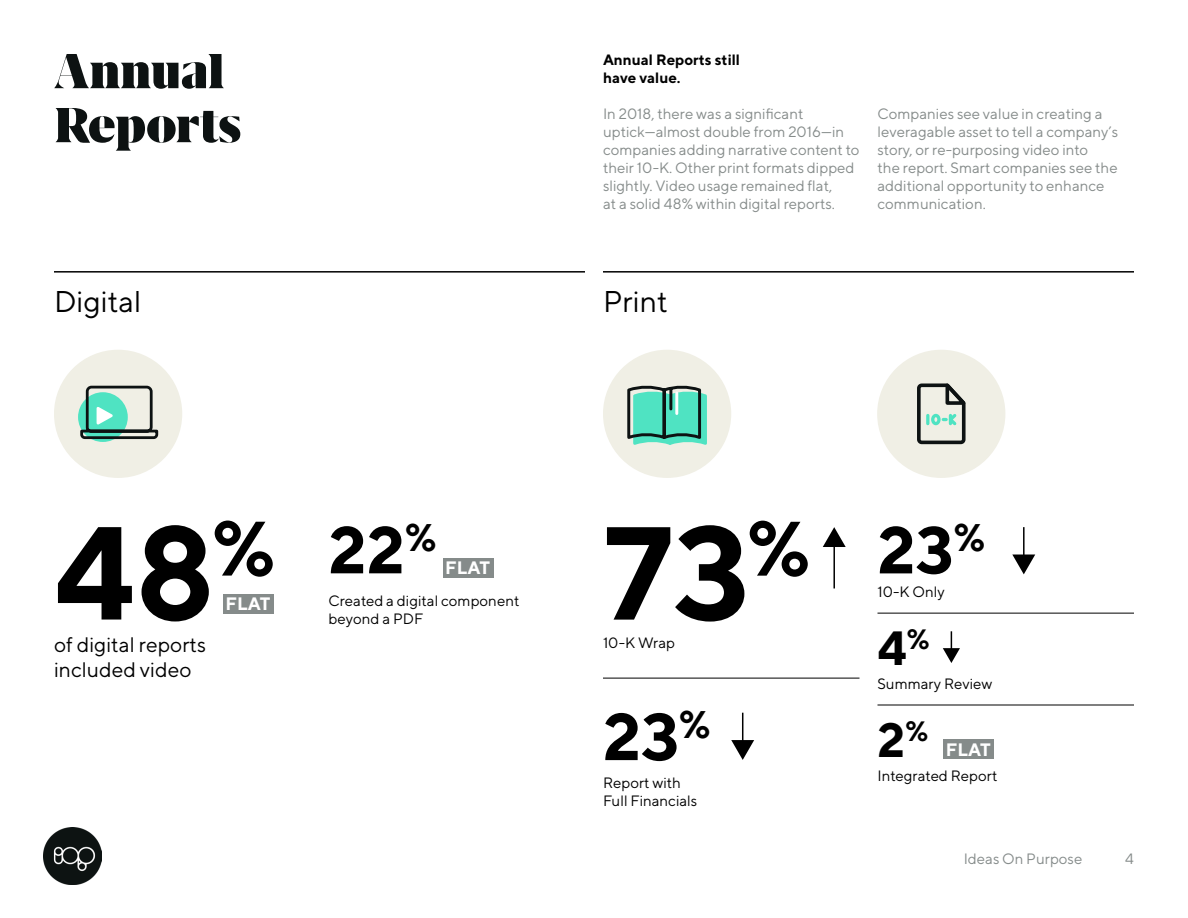
<style>
.page{position:relative;width:1188px;height:918px;background:#fff}
.page>*{position:absolute;margin:0;border:0;box-sizing:border-box;transform-origin:0 0}
.t1{font:700 132px "TT Norms";color:#000}
.t2{font:700 66px "TT Norms";color:#000}
.t3{font:900 57px/54px "Grifo L";color:#0d1212}
.t4{font:700 48px "TT Norms";color:#000}
.t5{font:30px "TT Norms";color:#000}
.t6{font:21px/25.2px "TT Norms";color:#000}
.t7{font:700 18px "TT Norms";color:#fff}
.Paragraph_Style_1{font:15px/18px "TT Norms";color:#858b8a}
.t8{font:15px/18px "TT Norms";color:#000}
.t9{font:700 15px "TT Norms";color:#000}
</style>
<div class="page">
<img style="left:44px;top:827px;width:57px;height:58px">
<hr style="left:54px;top:271px;width:531px;height:2px;background:#000">
<hr style="left:603px;top:271px;width:531px;height:2px;background:#000">
<hr style="left:603px;top:678px;width:257px;height:1px;background:#000">
<hr style="left:878px;top:613px;width:256px;height:1px;background:#000">
<hr style="left:878px;top:705px;width:256px;height:1px;background:#000">
<div style="left:944px;top:740px;width:50px;height:19px;background:#858b8a"></div>
<div style="left:224px;top:594px;width:50px;height:20px;background:#858b8a"></div>
<div style="left:443px;top:558px;width:51px;height:20px;background:#858b8a"></div>
<svg style="left:823px;top:527px;width:23px;height:20px"></svg>
<hr style="left:833px;top:534px;width:2px;height:54px;background:#000">
<svg style="left:731px;top:740px;width:23px;height:20px"></svg>
<hr style="left:742px;top:713px;width:1px;height:40px;background:#000">
<svg style="left:1012px;top:555px;width:23px;height:19px"></svg>
<hr style="left:1023px;top:527px;width:2px;height:40px;background:#000">
<svg style="left:943px;top:631px;width:17px;height:32px"></svg>
<div style="left:54px;top:350px;width:128px;height:128px;background:#f0efe5;border-radius:50%"></div>
<svg style="left:79px;top:385px;width:80px;height:55px"></svg>
<div style="left:603px;top:350px;width:128px;height:128px;background:#f0efe5;border-radius:50%"></div>
<svg style="left:627px;top:385px;width:80px;height:60px;background:#5bbca5"></svg>
<div style="left:877px;top:350px;width:128px;height:128px;background:#f0efe5;border-radius:50%"></div>
<svg style="left:917px;top:383px;width:49px;height:62px"></svg>
<p class="t3" style="left:54px;top:44px;width:188px">Annual<br>Reports</p>
<p class="t9" style="left:603px;top:50px;width:139px">Annual Reports still</p>
<p class="t9" style="left:603px;top:68px;width:79px">have value.</p>
<p class="Paragraph_Style_1" style="left:603px;top:104px;width:258px">In 2018, there was a significant uptick—almost double from 2016—in companies adding narrative content to their 10-K. Other print formats dipped slightly. Video usage remained flat,<br>at a solid 48% within digital reports.</p>
<p class="Paragraph_Style_1" style="left:878px;top:104px;width:242px">Companies see value in creating a leveragable asset to tell a company’s story, or re-purposing video into</p>
<p class="Paragraph_Style_1" style="left:878px;top:158px;width:242px">the report. Smart companies see the additional opportunity to enhance communication.</p>
<p class="t5" style="left:54px;top:283px;width:89px">Digital</p>
<p class="t5" style="left:603px;top:283px;width:66px">Print</p>
<p class="t1" style="left:54px;top:490px;width:223px">48<sup>%</sup></p>
<p class="t2" style="left:328px;top:509px;width:109px">22<sup>%</sup></p>
<p class="t6" style="left:54px;top:631px;width:154px">of digital reports included video</p>
<p class="t7" style="left:445px;top:556px;width:46px">FLAT</p>
<p class="t8" style="left:328px;top:591px;width:192px">Created a digital component beyond a PDF</p>
<p class="t7" style="left:226px;top:592px;width:46px">FLAT</p>
<p class="t1" style="left:603px;top:490px;width:209px">73<sup>%</sup></p>
<p class="t8" style="left:603px;top:634px;width:74px">10-K Wrap</p>
<p class="t2" style="left:603px;top:695px;width:109px">23<sup>%</sup></p>
<p class="t8" style="left:603px;top:774px;width:96px">Report with<br>Full Financials</p>
<p class="t2" style="left:878px;top:509px;width:109px">23<sup>%</sup></p>
<p class="t8" style="left:878px;top:583px;width:69px">10-K Only</p>
<p class="t4" style="left:878px;top:618px;width:54px">4<sup>%</sup></p>
<p class="t8" style="left:878px;top:674px;width:117px">Summary Review</p>
<p class="t4" style="left:878px;top:710px;width:52px">2<sup>%</sup></p>
<p class="t7" style="left:946px;top:738px;width:46px">FLAT</p>
<p class="t8" style="left:878px;top:766px;width:121px">Integrated Report</p>
<p class="Paragraph_Style_1" style="left:964px;top:849px;width:120px">Ideas On Purpose</p>
<p class="Paragraph_Style_1" style="left:1125px;top:849px;width:10px">4</p>
</div>
